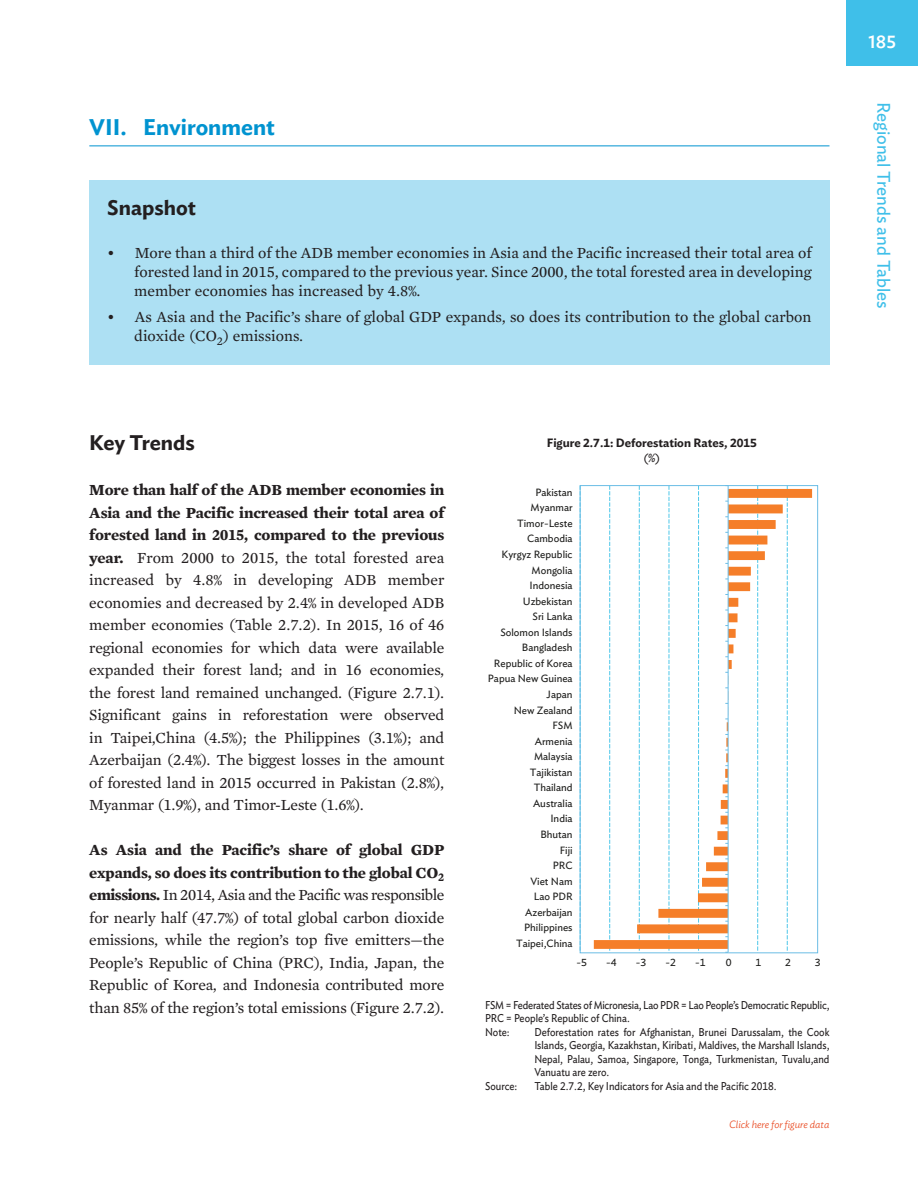
<style>
.page{position:relative;width:918px;height:1188px;background:#fff}
.page>*{position:absolute;margin:0;border:0;box-sizing:border-box;transform-origin:0 0}
.KI2016-RT-Subhead01{font:600 22.5px "Ideal Sans";color:#0093d0}
.KI2016-Subhead_02{font:600 21px "Ideal Sans";color:#231f20}
.t1{font:18px "Ideal Sans";color:#3fbfe9}
.t2{font:500 18px "Ideal Sans";color:#fff}
.KI2016_Main_Text{font:15.75px/22.5px "Mercury Text G2";color:#231f20;text-align:justify}
.KI2014-FIGURE_TITLE{font:600 12px/14.4px "Ideal Sans";color:#231f20;text-align:center}
.Sources{font:11.25px/13.5px "Ideal Sans";color:#231f20;text-align:justify;scale:.9 1}
.Sources-2{font:11.25px/13.5px "Ideal Sans";letter-spacing:-.02em;color:#231f20;scale:.9 1}
.t3{font:10.5px "Ideal Sans";color:#1d1d1b}
.KI2016-Snapshots{font:italic 300 10.5px "Ideal Sans";color:#ea512a}
.s1{font-weight:700}
.s2{font-weight:400}
</style>
<div class="page">
<div style="left:847px;top:0;width:71px;height:66px;background:#3fbfe9"></div>
<hr style="left:89px;top:146px;width:741px;height:1px;background:#0093d0">
<div style="left:89px;top:180px;width:741px;height:185px;background:#ade0f3"></div>
<svg style="left:594px;top:489px;width:218px;height:460px"></svg>
<div style="left:580px;top:485px;width:238px;height:468px;border:1px solid #6bbde5"></div>
<hr style="left:728px;top:486px;width:1px;height:466px;background:#6bbde5">
<p class="KI2016-RT-Subhead01" style="left:89px;top:109px;width:187px">VII. Environment</p>
<p class="KI2016-Subhead_02" style="left:107px;top:191px;width:90px">Snapshot</p>
<p class="KI2016_Main_Text" style="left:134px;top:242px;width:679px;line-height:18.9px;text-indent:-27px">• More than a third of the ADB member economies in Asia and the Pacific increased their total area of forested land in 2015, compared to the previous year. Since 2000, the total forested area in developing member economies has increased by 4.8%.</p>
<p class="KI2016_Main_Text" style="left:134px;top:307px;width:679px;line-height:18.9px;text-indent:-27px">• As Asia and the Pacific’s share of global GDP expands, so does its contribution to the global carbon dioxide (CO<sub>2</sub>) emissions.</p>
<p class="KI2016-Subhead_02" style="left:89px;top:426px;width:107px">Key Trends</p>
<p class="KI2016_Main_Text" style="left:89px;top:478px;width:357px"><span class="s1">More than half of the ADB member economies in Asia and the Pacific increased their total area of forested land in 2015, compared to the previous year.</span> From 2000 to 2015, the total forested area increased by 4.8% in developing ADB member economies and decreased by 2.4% in developed ADB member economies (Table 2.7.2). In 2015, 16 of 46 regional economies for which data were available expanded their forest land; and in 16 economies, the forest land remained unchanged. (Figure 2.7.1).<br>Significant gains in reforestation were observed in Taipei,China (4.5%); the Philippines (3.1%); and Azerbaijan (2.4%). The biggest losses in the amount of forested land in 2015 occurred in Pakistan (2.8%), Myanmar (1.9%), and Timor-Leste (1.6%).</p>
<p class="KI2016_Main_Text" style="left:89px;top:838px;width:357px"><span class="s1">As Asia and the Pacific’s share of global GDP expands, so does its contribution to the global CO</span><sub>2 </sub><span class="s1">emissions.</span> In 2014, Asia and the Pacific was responsible for nearly half (47.7%) of total global carbon dioxide emissions, while the region’s top five emitters—the People’s Republic of China (PRC), India, Japan, the Republic of Korea, and Indonesia contributed more than 85% of the region’s total emissions (Figure 2.7.2).</p>
<p class="KI2014-FIGURE_TITLE" style="left:547px;top:435px;width:212px">Figure 2.7.1: Deforestation Rates, 2015 <span class="s2">(%)</span></p>
<p class="t3" style="left:535px;top:484px;width:39px">Pakistan</p>
<p class="t3" style="left:531px;top:500px;width:43px">Myanmar</p>
<p class="t3" style="left:517px;top:515px;width:57px">Timor-Leste</p>
<p class="t3" style="left:527px;top:531px;width:47px">Cambodia</p>
<p class="t3" style="left:502px;top:546px;width:73px">Kyrgyz Republic</p>
<p class="t3" style="left:532px;top:562px;width:43px">Mongolia</p>
<p class="t3" style="left:529px;top:578px;width:45px">Indonesia</p>
<p class="t3" style="left:523px;top:593px;width:51px">Uzbekistan</p>
<p class="t3" style="left:533px;top:609px;width:42px">Sri Lanka</p>
<p class="t3" style="left:500px;top:624px;width:74px">Solomon Islands</p>
<p class="t3" style="left:522px;top:640px;width:52px">Bangladesh</p>
<p class="t3" style="left:494px;top:655px;width:80px">Republic of Korea</p>
<p class="t3" style="left:488px;top:671px;width:86px">Papua New Guinea</p>
<p class="t3" style="left:547px;top:686px;width:28px">Japan</p>
<p class="t3" style="left:514px;top:702px;width:60px">New Zealand</p>
<p class="t3" style="left:552px;top:718px;width:22px">FSM</p>
<p class="t3" style="left:535px;top:733px;width:39px">Armenia</p>
<p class="t3" style="left:534px;top:749px;width:40px">Malaysia</p>
<p class="t3" style="left:530px;top:764px;width:44px">Tajikistan</p>
<p class="t3" style="left:534px;top:780px;width:40px">Thailand</p>
<p class="t3" style="left:533px;top:795px;width:41px">Australia</p>
<p class="t3" style="left:550px;top:811px;width:24px">India</p>
<p class="t3" style="left:540px;top:826px;width:34px">Bhutan</p>
<p class="t3" style="left:560px;top:842px;width:14px">Fiji</p>
<p class="t3" style="left:553px;top:857px;width:21px">PRC</p>
<p class="t3" style="left:530px;top:873px;width:44px">Viet Nam</p>
<p class="t3" style="left:534px;top:889px;width:40px">Lao PDR</p>
<p class="t3" style="left:525px;top:904px;width:49px">Azerbaijan</p>
<p class="t3" style="left:524px;top:920px;width:50px">Philippines</p>
<p class="t3" style="left:516px;top:935px;width:58px">Taipei,China</p>
<p class="t3" style="left:577px;top:954px;width:12px">-5</p>
<p class="t3" style="left:606px;top:954px;width:12px">-4</p>
<p class="t3" style="left:636px;top:954px;width:12px">-3</p>
<p class="t3" style="left:665px;top:954px;width:12px">-2</p>
<p class="t3" style="left:695px;top:954px;width:12px">-1</p>
<p class="t3" style="left:726px;top:954px;width:7px">0</p>
<p class="t3" style="left:756px;top:954px;width:7px">1</p>
<p class="t3" style="left:785px;top:954px;width:7px">2</p>
<p class="t3" style="left:815px;top:954px;width:7px">3</p>
<p class="Sources-2" style="left:485px;top:997px;width:384px">FSM = Federated States of Micronesia, Lao PDR = Lao People’s Democratic Republic,<br>PRC = People’s Republic of China.</p>
<p class="Sources" style="left:485px;top:1024px;width:29px">Note:</p>
<p class="Sources" style="left:534px;top:1024px;width:329px">Deforestation rates for Afghanistan, Brunei Darussalam, the Cook Islands, Georgia, Kazakhstan, Kiribati, Maldives, the Marshall Islands, Nepal, Palau, Samoa, Singapore, Tonga, Turkmenistan, Tuvalu,and Vanuatu are zero.</p>
<p class="Sources" style="left:485px;top:1078px;width:37px">Source:</p>
<p class="Sources" style="left:534px;top:1078px;width:271px">Table 2.7.2, Key Indicators for Asia and the Pacific 2018.</p>
<p class="KI2016-Snapshots" style="left:729px;top:1116px;width:102px">Click here for figure data</p>
<p class="t2" style="left:869px;top:28px;width:29px">185</p>
<p class="t1" style="left:897px;top:102px;width:208px;rotate:90deg">Regional Trends and Tables</p>
</div>
